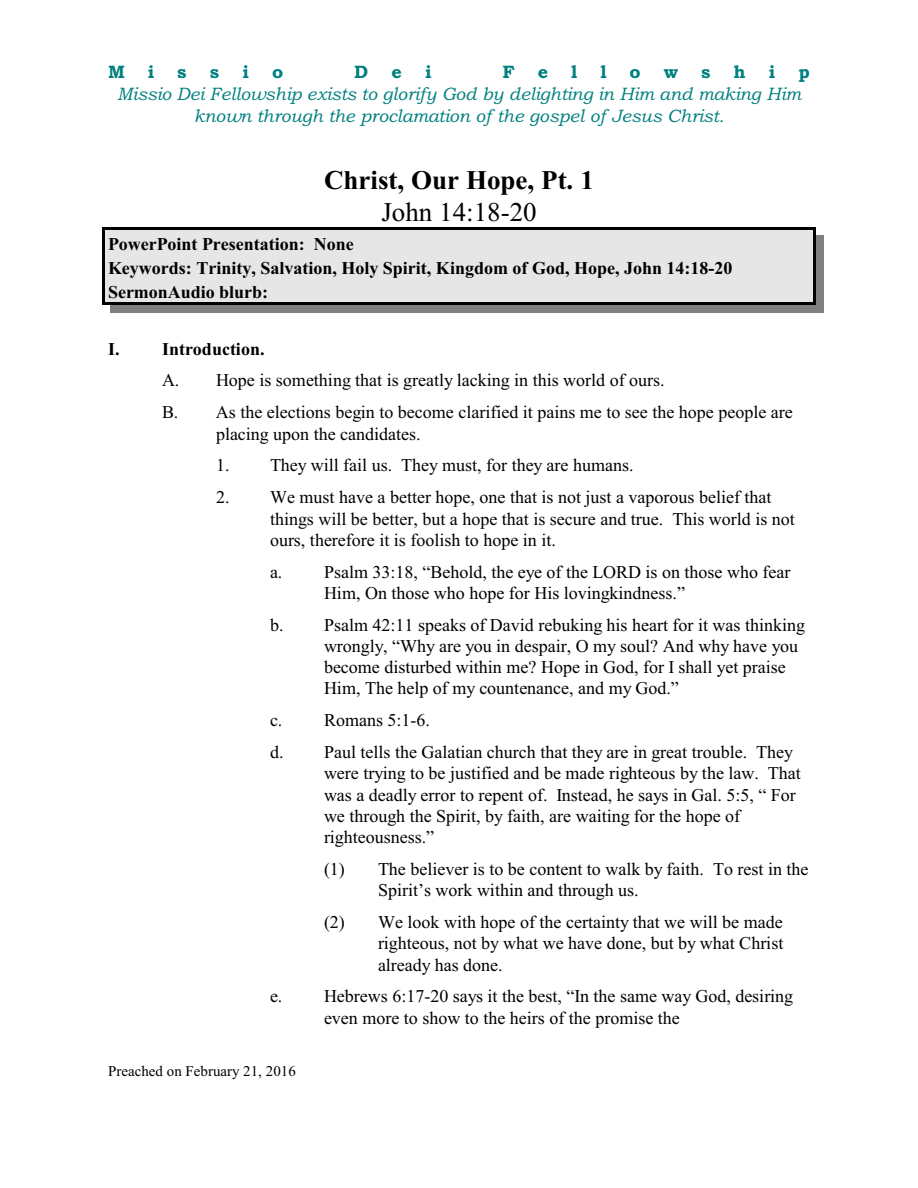
<style>
.page{position:relative;width:918px;height:1188px;background:#fff}
.page>*{position:absolute;margin:0;border:0;box-sizing:border-box;transform-origin:0 0}
.t1{font:700 27px "Times New Roman";color:#000}
.t2{font:27px "Times New Roman";color:#000}
.t3{font:18px/21.3px "Times New Roman";color:#000}
.t4{font:700 18px/24.2px "Times New Roman";color:#000}
.t5{font:italic 18px/22.2px "Bookman Old Style";color:#008080;text-align:center}
.t6{font:18px "Bookman Old Style";color:#008080}
.t7{font:15px "Times New Roman";color:#000}
</style>
<div class="page">
<div style="left:102px;top:227px;width:714px;height:30px;background:#e6e6e6"></div>
<hr style="left:102px;top:227px;width:3px;height:33px;background:#000">
<hr style="left:813px;top:227px;width:3px;height:33px;background:#000">
<hr style="left:102px;top:227px;width:714px;height:3px;background:#000">
<div style="left:816px;top:235px;width:8px;height:22px;background:#808080"></div>
<div style="left:102px;top:257px;width:714px;height:24px;background:#e6e6e6"></div>
<hr style="left:102px;top:254px;width:3px;height:30px;background:#000">
<hr style="left:813px;top:254px;width:3px;height:30px;background:#000">
<div style="left:816px;top:257px;width:8px;height:24px;background:#808080"></div>
<div style="left:102px;top:281px;width:714px;height:24px;background:#e6e6e6"></div>
<hr style="left:102px;top:278px;width:3px;height:27px;background:#000">
<hr style="left:813px;top:278px;width:3px;height:27px;background:#000">
<hr style="left:102px;top:302px;width:714px;height:3px;background:#000">
<div style="left:816px;top:281px;width:8px;height:32px;background:#808080"></div>
<div style="left:110px;top:305px;width:713px;height:8px;background:#808080"></div>
<p class="t6" style="left:108px;top:65px;width:18px">M</p>
<p class="t6" style="left:148px;top:65px;width:8px">i</p>
<p class="t6" style="left:177px;top:65px;width:11px">s</p>
<p class="t6" style="left:210px;top:65px;width:11px">s</p>
<p class="t6" style="left:242px;top:65px;width:8px">i</p>
<p class="t6" style="left:272px;top:65px;width:13px">o</p>
<p class="t6" style="left:354px;top:65px;width:16px">D</p>
<p class="t6" style="left:392px;top:65px;width:12px">e</p>
<p class="t6" style="left:425px;top:65px;width:8px">i</p>
<p class="t6" style="left:503px;top:65px;width:14px">F</p>
<p class="t6" style="left:538px;top:65px;width:12px">e</p>
<p class="t6" style="left:571px;top:65px;width:8px">l</p>
<p class="t6" style="left:600px;top:65px;width:8px">l</p>
<p class="t6" style="left:630px;top:65px;width:13px">o</p>
<p class="t6" style="left:664px;top:65px;width:16px">w</p>
<p class="t6" style="left:701px;top:65px;width:11px">s</p>
<p class="t6" style="left:734px;top:65px;width:14px">h</p>
<p class="t6" style="left:769px;top:65px;width:8px">i</p>
<p class="t6" style="left:798px;top:65px;width:13px">p</p>
<p class="t5" style="left:117px;top:84px;width:686px">Missio Dei Fellowship exists to glorify God by delighting in Him and making Him known through the proclamation of the gospel of Jesus Christ.</p>
<h1 class="t1" style="left:324px;top:171px;width:271px">Christ, Our Hope, Pt. 1</h1>
<h1 class="t2" style="left:381px;top:202px;width:157px">John 14:18-20</h1>
<p class="t4" style="left:108px;top:234px;width:626px">PowerPoint Presentation: None<br>Keywords: Trinity, Salvation, Holy Spirit, Kingdom of God, Hope, John 14:18-20<br>SermonAudio blurb:</p>
<p class="t4" style="left:108px;top:339px;width:158px">I. Introduction.</p>
<p class="t3" style="left:162px;top:366px;width:632px;line-height:31.8px">A. Hope is something that is greatly lacking in this world of ours.<br>B. As the elections begin to become clarified it pains me to see the hope people are</p>
<p class="t3" style="left:216px;top:425px;width:206px">placing upon the candidates.</p>
<p class="t3" style="left:216px;top:456px;width:419px">1. They will fail us. They must, for they are humans.</p>
<p class="t3" style="left:270px;top:488px;width:526px;text-indent:-54px">2. We must have a better hope, one that is not just a vaporous belief that things will be better, but a hope that is secure and true. This world is not ours, therefore it is foolish to hope in it.</p>
<p class="t3" style="left:324px;top:563px;width:468px;text-indent:-54px">a. Psalm 33:18, “Behold, the eye of the LORD is on those who fear<br>Him, On those who hope for His lovingkindness.”</p>
<p class="t3" style="left:324px;top:616px;width:483px;text-indent:-54px">b. Psalm 42:11 speaks of David rebuking his heart for it was thinking wrongly, “Why are you in despair, O my soul? And why have you become disturbed within me? Hope in God, for I shall yet praise Him, The help of my countenance, and my God.”</p>
<p class="t3" style="left:270px;top:706px;width:525px;line-height:31.8px">c. Romans 5:1-6.<br>d. Paul tells the Galatian church that they are in great trouble. They</p>
<p class="t3" style="left:324px;top:764px;width:478px">were trying to be justified and be made righteous by the law. That was a deadly error to repent of. Instead, he says in Gal. 5:5, “ For we through the Spirit, by faith, are waiting for the hope of righteousness.”</p>
<p class="t3" style="left:378px;top:860px;width:432px;text-indent:-54px">(1) The believer is to be content to walk by faith. To rest in the<br>Spirit’s work within and through us.</p>
<p class="t3" style="left:378px;top:913px;width:407px;text-align:justify;text-indent:-54px">(2) We look with hope of the certainty that we will be made righteous, not by what we have done, but by what Christ already has done.</p>
<p class="t3" style="left:324px;top:987px;width:471px;text-indent:-54px">e. Hebrews 6:17-20 says it the best, “In the same way God, desiring even more to show to the heirs of the promise the</p>
<p class="t7" style="left:108px;top:1066px;width:190px">Preached on February 21, 2016</p>
</div>
